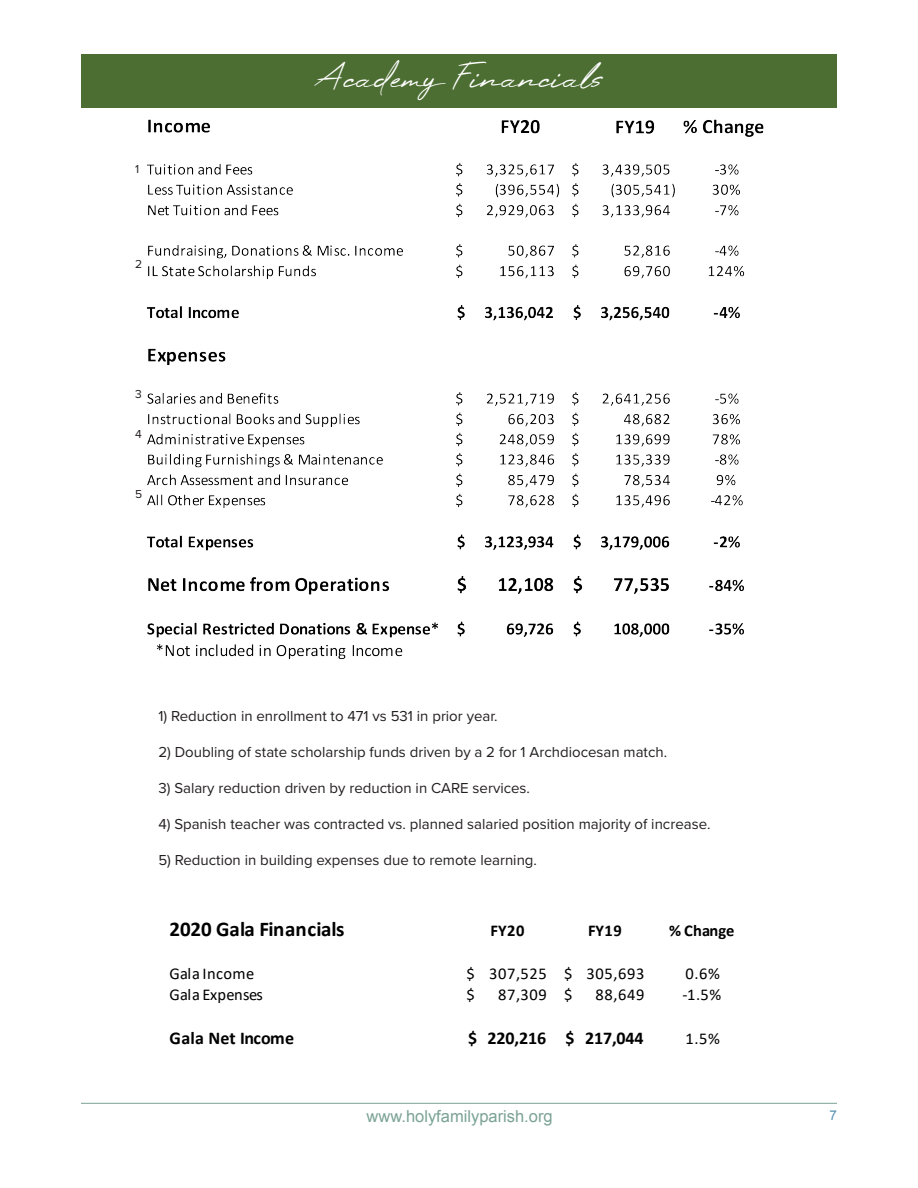
<style>
.page{position:relative;width:918px;height:1188px;background:#fff}
.page>*{position:absolute;margin:0;border:0;box-sizing:border-box;transform-origin:0 0}
.t1{font:33px "High Summit";color:#fff}
.t2{font:700 21px "Calibri";letter-spacing:-.005em;color:#000}
.t3{font:700 18px "Calibri";letter-spacing:-.005em;color:#000}
.t4{font:16.5px "Calibri";letter-spacing:.035em;color:#000}
.t5{font:16.5px "Arial";color:#7aa295}
.t6{font:700 16.5px "Calibri";letter-spacing:.01em;color:#000}
.t7{font:16.5px "Calibri";letter-spacing:-.01em;color:#000}
.t8{font:15px "Proxima Nova";color:#231f20}
.t9{font:13.5px "Arial";color:#5893b5}
.t10{font:12px "Proxima Nova";color:#231f20}
</style>
<div class="page">
<hr style="left:81px;top:1103px;width:756px;height:1px;background:#7aa295">
<img style="left:147px;top:119px;width:617px;height:541px">
<div style="left:81px;top:54px;width:756px;height:54px;background:#4c6e32"></div>
<p class="t10" style="left:135px;top:160px;width:6px">1</p>
<p class="t10" style="left:135px;top:255px;width:9px">2</p>
<p class="t10" style="left:135px;top:385px;width:8px">3</p>
<p class="t10" style="left:135px;top:425px;width:8px">4</p>
<p class="t10" style="left:135px;top:485px;width:9px">5</p>
<p class="t1" style="left:314px;top:57px;width:291px">Academy Financials</p>
<p class="t8" style="left:158px;top:704px;width:341px">1) Reduction in enrollment to 471 vs 531 in prior year.</p>
<p class="t8" style="left:158px;top:740px;width:510px">2) Doubling of state scholarship funds driven by a 2 for 1 Archdiocesan match.</p>
<p class="t8" style="left:158px;top:776px;width:373px">3) Salary reduction driven by reduction in CARE services.</p>
<p class="t8" style="left:158px;top:812px;width:554px">4) Spanish teacher was contracted vs. planned salaried position majority of increase.</p>
<p class="t8" style="left:158px;top:848px;width:380px">5) Reduction in building expenses due to remote learning.</p>
<p class="t2" style="left:170px;top:914px;width:176px">2020 Gala Financials</p>
<p class="t6" style="left:491px;top:919px;width:35px">FY20</p>
<p class="t6" style="left:588px;top:919px;width:35px">FY19</p>
<p class="t6" style="left:669px;top:919px;width:67px">% Change</p>
<p class="t4" style="left:170px;top:962px;width:86px">Gala Income</p>
<p class="t4" style="left:467px;top:962px;width:179px">$ 307,525 $ 305,693</p>
<p class="t4" style="left:686px;top:962px;width:36px">0.6%</p>
<p class="t7" style="left:170px;top:983px;width:95px">Gala Expenses</p>
<p class="t4" style="left:467px;top:983px;width:10px">$</p>
<p class="t4" style="left:498px;top:983px;width:76px">87,309 $</p>
<p class="t4" style="left:596px;top:983px;width:50px">88,649</p>
<p class="t4" style="left:683px;top:983px;width:40px">-1.5%</p>
<p class="t3" style="left:170px;top:1025px;width:126px">Gala Net Income</p>
<p class="t3" style="left:468px;top:1025px;width:177px">$ 220,216 $ 217,044</p>
<p class="t4" style="left:686px;top:1027px;width:36px">1.5%</p>
<p class="t5" style="left:367px;top:1105px;width:188px">www.holyfamilyparish.org</p>
<p class="t9" style="left:829px;top:1106px;width:9px">7</p>
</div>
